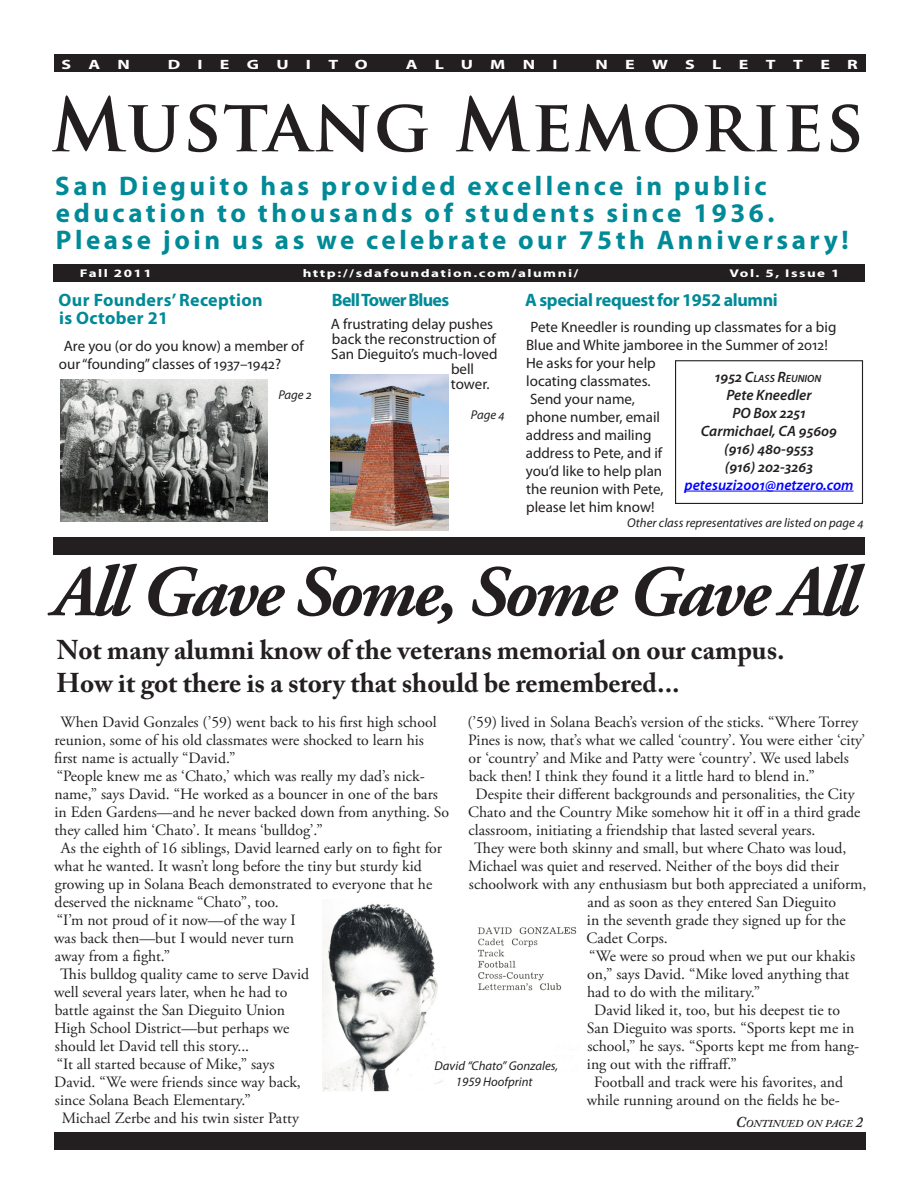
<style>
.page{position:relative;width:918px;height:1188px;background:#fff}
.page>*{position:absolute;margin:0;border:0;box-sizing:border-box;transform-origin:0 0}
.t1{font:italic 700 72px "Adobe Garamond Pro";letter-spacing:-.045em;color:#231f20}
.t2{font:700 72px "Trajan Pro";letter-spacing:.02em;color:#231f20}
.t3{font:700 27px/27px "Myriad Pro";letter-spacing:.13em;color:#008a97}
.t4{font:700 27px/32.4px "Adobe Caslon Pro";color:#231f20}
.t5{font:700 18px/18px "Myriad Pro";letter-spacing:.02em;color:#008a97}
.t6{font:700 18px "Myriad Pro";letter-spacing:-.02em;color:#008a97}
.t7{font:700 18px "Myriad Pro";letter-spacing:-.04em;color:#008a97}
.t8{font:15.75px "Adobe Garamond Pro";color:#231f20}
.t9{font:15px/18px "Myriad Pro";color:#231f20}
.t10{font:italic 600 15px/18px "Myriad Pro";color:#231f20;text-align:center}
.t11{font:italic 600 15px "Myriad Pro";color:#00f}
.t12{font:700 13.5px "Myriad Pro";color:#fff;scale:1.33 1}
.t13{font:italic 12.75px/15.3px "Myriad Pro";color:#231f20;text-align:center}
.t14{font:700 11.25px "Myriad Pro";letter-spacing:.1em;color:#fff;scale:1.33 1}
.t15{font:italic 600 10.5px "Myriad Pro";color:#231f20}
.t16{font:italic 600 10.5px "Adobe Caslon Pro";color:#231f20}
.s1{font-size:15px}
</style>
<div class="page">
<div style="left:54px;top:54px;width:812px;height:18px;background:#231f20"></div>
<div style="left:53px;top:264px;width:812px;height:18px;background:#231f20"></div>
<img style="left:60px;top:379px;width:207px;height:143px">
<div style="left:53px;top:537px;width:812px;height:18px;background:#231f20"></div>
<div style="left:54px;top:1132px;width:812px;height:18px;background:#231f20"></div>
<hr style="left:685px;top:491px;width:169px;height:1px;background:#00f">
<div style="left:675px;top:360px;width:188px;height:144px;border:1px solid #231f20"></div>
<img style="left:330px;top:374px;width:119px;height:157px">
<img style="left:322px;top:903px;width:255px;height:188px">
<p class="t12" style="left:61px;top:56px;width:9px">S</p>
<p class="t12" style="left:88px;top:56px;width:9px">a</p>
<p class="t12" style="left:117px;top:56px;width:11px">n</p>
<p class="t12" style="left:168px;top:56px;width:11px">D</p>
<p class="t12" style="left:198px;top:56px;width:5px">i</p>
<p class="t12" style="left:220px;top:56px;width:9px">e</p>
<p class="t12" style="left:247px;top:56px;width:11px">g</p>
<p class="t12" style="left:276px;top:56px;width:11px">u</p>
<p class="t12" style="left:306px;top:56px;width:5px">i</p>
<p class="t12" style="left:328px;top:56px;width:29px">t o</p>
<p class="t12" style="left:406px;top:56px;width:10px">A</p>
<p class="t12" style="left:435px;top:56px;width:30px">l u</p>
<p class="t12" style="left:490px;top:56px;width:13px">m</p>
<p class="t12" style="left:523px;top:56px;width:11px">n</p>
<p class="t12" style="left:552px;top:56px;width:5px">i</p>
<p class="t12" style="left:595px;top:56px;width:9px">N</p>
<p class="t12" style="left:625px;top:56px;width:9px">e</p>
<p class="t12" style="left:652px;top:56px;width:14px">w</p>
<p class="t12" style="left:685px;top:56px;width:7px">s</p>
<p class="t12" style="left:712px;top:56px;width:8px">l</p>
<p class="t12" style="left:739px;top:56px;width:9px">e</p>
<p class="t12" style="left:766px;top:56px;width:9px">t</p>
<p class="t12" style="left:793px;top:56px;width:9px">t</p>
<p class="t12" style="left:820px;top:56px;width:9px">e</p>
<p class="t12" style="left:847px;top:56px;width:7px">r</p>
<h1 class="t2" style="left:51px;top:80px;width:815px">Mustang Memories</h1>
<h2 class="t3" style="left:55px;top:172px;width:795px">San Dieguito has provided excellence in public education to thousands of students since 1936.<br>Please join us as we celebrate our 75th Anniversary!</h2>
<p class="t14" style="left:80px;top:266px;width:55px">Fall 2011</p>
<p class="t14" style="left:303px;top:266px;width:209px">http://sdafoundation.com/alumni/</p>
<p class="t14" style="left:730px;top:266px;width:84px">Vol. 5, Issue 1</p>
<p class="t6" style="left:525px;top:288px;width:254px">A special request for 1952 alumni</p>
<p class="t9" style="left:526px;top:317px;width:312px;text-indent:5px">Pete Kneedler is rounding up classmates for a big<br>Blue and White jamboree in the Summer of 2012!<br>He asks for your help<br>locating classmates.<br>Send your name,<br>phone number, email<br>address and mailing<br>address to Pete, and if<br>you’d like to help plan<br>the reunion with Pete,<br>please let him know!</p>
<p class="t13" style="left:627px;top:515px;width:238px">Other class representatives are listed on page 4</p>
<h1 class="t1" style="left:53px;top:551px;width:806px">All Gave Some, Some Gave All</h1>
<h2 class="t4" style="left:57px;top:634px;width:730px">Not many alumni know of the veterans memorial on our campus.<br>How it got there is a story that should be remembered...</h2>
<p class="t8" style="left:61px;top:713px;width:378px">When David Gonzales (’59) went back to his first high school</p>
<p class="t8" style="left:54px;top:731px;width:371px">reunion, some of his old classmates were shocked to learn his</p>
<p class="t8" style="left:54px;top:749px;width:183px">first name is actually “David.”</p>
<p class="t8" style="left:57px;top:767px;width:370px">“People knew me as ‘Chato,’ which was really my dad’s nick-</p>
<p class="t8" style="left:54px;top:785px;width:385px">name,” says David. “He worked as a bouncer in one of the bars</p>
<p class="t8" style="left:54px;top:803px;width:396px">in Eden Gardens—and he never backed down from anything. So</p>
<p class="t8" style="left:54px;top:821px;width:270px">they called him ‘Chato’. It means ‘bulldog’.”</p>
<p class="t8" style="left:61px;top:839px;width:383px">As the eighth of 16 siblings, David learned early on to fight for</p>
<p class="t8" style="left:54px;top:857px;width:369px">what he wanted. It wasn’t long before the tiny but sturdy kid</p>
<p class="t8" style="left:55px;top:875px;width:379px">growing up in Solana Beach demonstrated to everyone that he</p>
<p class="t8" style="left:55px;top:893px;width:226px">deserved the nickname “Chato”, too.</p>
<p class="t8" style="left:57px;top:911px;width:241px">“I’m not proud of it now—of the way I</p>
<p class="t8" style="left:54px;top:929px;width:241px">was back then—but I would never turn</p>
<p class="t8" style="left:55px;top:947px;width:117px">away from a fight.”</p>
<p class="t8" style="left:60px;top:965px;width:250px">This bulldog quality came to serve David</p>
<p class="t8" style="left:54px;top:983px;width:235px">well several years later, when he had to</p>
<p class="t8" style="left:55px;top:1001px;width:232px">battle against the San Dieguito Union</p>
<p class="t8" style="left:54px;top:1019px;width:237px">High School District—but perhaps we</p>
<p class="t8" style="left:55px;top:1037px;width:196px">should let David tell this story...</p>
<p class="t8" style="left:57px;top:1055px;width:219px">“It all started because of Mike,” says</p>
<p class="t8" style="left:54px;top:1073px;width:248px">David. “We were friends since way back,</p>
<p class="t8" style="left:55px;top:1091px;width:197px">since Solana Beach Elementary.”</p>
<p class="t8" style="left:62px;top:1109px;width:239px">Michael Zerbe and his twin sister Patty</p>
<p class="t5" style="left:59px;top:290px;width:206px">Our Founders’ Reception is October 21</p>
<p class="t9" style="left:59px;top:337px;width:247px;text-indent:5px">Are you (or do you know) a member of our “founding” classes of 1937–1942?</p>
<p class="t13" style="left:278px;top:387px;width:35px">Page 2</p>
<p class="t7" style="left:332px;top:288px;width:119px">Bell Tower Blues</p>
<p class="t9" style="left:331px;top:314px;width:164px">A frustrating delay pushes</p>
<p class="t9" style="left:332px;top:329px;width:165px">back the reconstruction of</p>
<p class="t9" style="left:331px;top:344px;width:168px">San Dieguito’s much-loved</p>
<p class="t9" style="left:451px;top:359px;width:25px">bell</p>
<p class="t9" style="left:451px;top:374px;width:40px">tower.</p>
<p class="t13" style="left:471px;top:406px;width:35px">Page 4</p>
<p class="t15" style="left:715px;top:371px;width:108px"><span class="s1">1952 C</span>LASS <span class="s1">R</span>EUNION</p>
<p class="t10" style="left:701px;top:385px;width:138px">Pete Kneedler<br>PO Box 2251<br>Carmichael, CA 95609 (916) 480-9553<br>(916) 202-3263</p>
<p class="t11" style="left:685px;top:475px;width:171px">petesuzi2001@netzero.com</p>
<p class="t8" style="left:468px;top:713px;width:392px">(’59) lived in Solana Beach’s version of the sticks. “Where Torrey</p>
<p class="t8" style="left:468px;top:731px;width:399px">Pines is now, that’s what we called ‘country’. You were either ‘city’</p>
<p class="t8" style="left:469px;top:749px;width:382px">or ‘country’ and Mike and Patty were ‘country’. We used labels</p>
<p class="t8" style="left:469px;top:767px;width:348px">back then! I think they found it a little hard to blend in.”</p>
<p class="t8" style="left:476px;top:785px;width:381px">Despite their different backgrounds and personalities, the City</p>
<p class="t8" style="left:468px;top:803px;width:394px">Chato and the Country Mike somehow hit it off in a third grade</p>
<p class="t8" style="left:469px;top:821px;width:348px">classroom, initiating a friendship that lasted several years.</p>
<p class="t8" style="left:474px;top:839px;width:374px">They were both skinny and small, but where Chato was loud,</p>
<p class="t8" style="left:468px;top:857px;width:372px">Michael was quiet and reserved. Neither of the boys did their</p>
<p class="t8" style="left:469px;top:875px;width:399px">schoolwork with any enthusiasm but both appreciated a uniform,</p>
<p class="t8" style="left:587px;top:893px;width:250px">and as soon as they entered San Dieguito</p>
<p class="t8" style="left:587px;top:911px;width:260px">in the seventh grade they signed up for the</p>
<p class="t8" style="left:587px;top:929px;width:83px">Cadet Corps.</p>
<p class="t8" style="left:589px;top:947px;width:267px">“We were so proud when we put our khakis</p>
<p class="t8" style="left:587px;top:965px;width:264px">on,” says David. “Mike loved anything that</p>
<p class="t8" style="left:587px;top:983px;width:174px">had to do with the military.”</p>
<p class="t8" style="left:594px;top:1001px;width:247px">David liked it, too, but his deepest tie to</p>
<p class="t8" style="left:587px;top:1019px;width:269px">San Dieguito was sports. “Sports kept me in</p>
<p class="t8" style="left:587px;top:1037px;width:273px">school,” he says. “Sports kept me from hang-</p>
<p class="t8" style="left:587px;top:1055px;width:152px">ing out with the riffraff.”</p>
<p class="t8" style="left:594px;top:1073px;width:251px">Football and track were his favorites, and</p>
<p class="t8" style="left:587px;top:1091px;width:255px">while running around on the fields he be-</p>
<p class="t13" style="left:435px;top:1058px;width:125px">David “Chato” Gonzales,<br>1959 Hoofprint</p>
<p class="t16" style="left:736px;top:1117px;width:129px"><span class="s1">C</span>ONTINUED ON PAGE <span class="s1">2</span></p>
</div>
